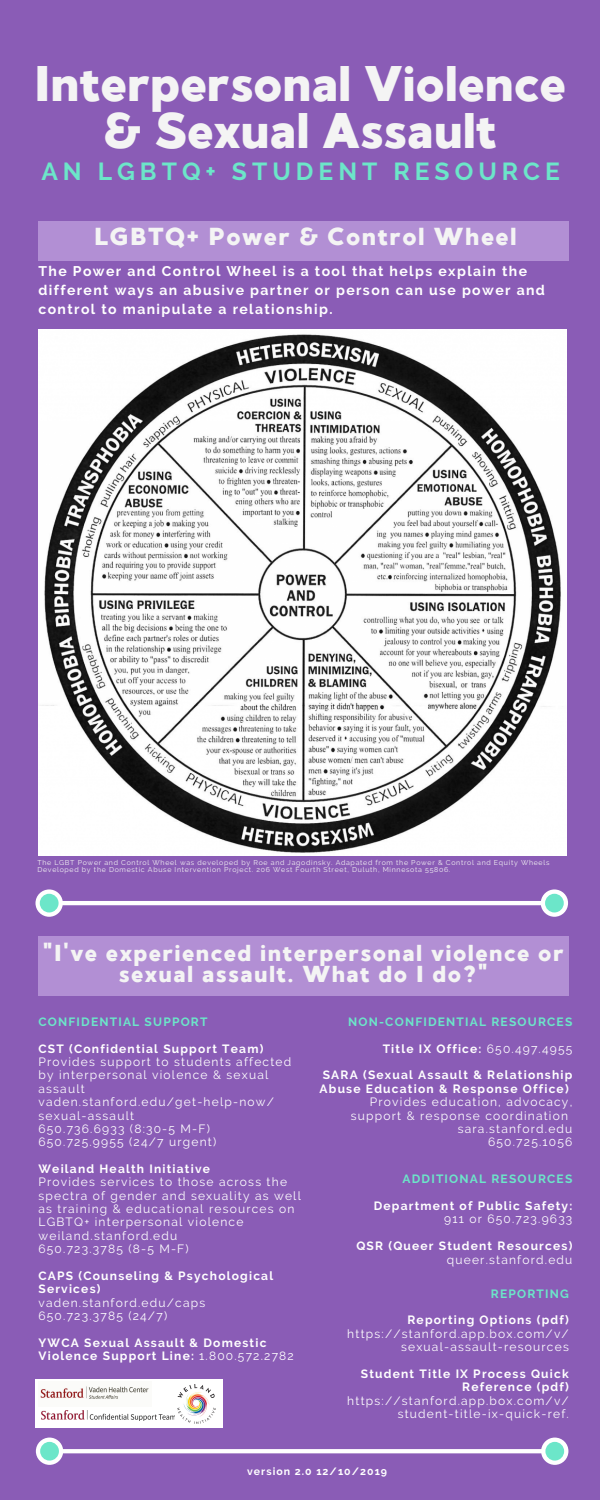
<style>
.page{position:relative;width:600px;height:1500px;background:#8a5cb6}
.page>*{position:absolute;margin:0;border:0;box-sizing:border-box;transform-origin:0 0}
.t1{font:49.8px/47.1px "MADE Good Time Grotesk";color:#f4f4f4;text-align:center}
.t2{font:700 24.6px "Raleway";letter-spacing:.205em;color:#6ce6c9}
.t3{font:24.5px "MADE Good Time Grotesk";letter-spacing:.06em;color:#f4f4f4}
.t4{font:23px/21.1px "MADE Good Time Grotesk";letter-spacing:.06em;color:#f4f4f4;text-align:center}
.t5{font:700 14px/19px "Raleway";letter-spacing:.1em;color:#fff}
.t6{font:12px/13.4px "Raleway";letter-spacing:.1em;color:#fff}
.t7{font:700 12px/13.4px "Raleway";letter-spacing:.1em;color:#fff}
.t8{font:700 12px "Raleway";letter-spacing:.1em;color:#6ce6c9}
.t9{font:700 10.5px "Raleway";letter-spacing:.1em;color:#fff}
.t10{font:7px/7.7px "Raleway";letter-spacing:.1em;color:#f4f4f4}
.s1{font-weight:400}
</style>
<div class="page">
<svg style="left:35px;top:889px;width:533px;height:28px"></svg>
<img style="left:38px;top:329px;width:528px;height:527px">
<div style="left:38px;top:221px;width:531px;height:40px;background:#b28fd4"></div>
<div style="left:38px;top:936px;width:531px;height:60px;background:#b28fd4"></div>
<div style="left:36px;top:1380px;width:187px;height:48px;background:#fff"></div>
<img style="left:40px;top:1386px;width:109px;height:13px">
<img style="left:177px;top:1385px;width:38px;height:39px">
<svg style="left:36px;top:1438px;width:533px;height:27px"></svg>
<img style="left:41px;top:1410px;width:134px;height:10px">
<h1 class="t1" style="left:34px;top:61px;width:533px">Interpersonal Violence &amp; Sexual Assault</h1>
<h2 class="t2" style="left:41px;top:157px;width:520px">AN LGBTQ+ STUDENT RESOURCE</h2>
<h3 class="t3" style="left:94px;top:221px;width:424px">LGBTQ+ Power &amp; Control Wheel</h3>
<p class="t5" style="left:38px;top:261px;width:508px">The Power and Control Wheel is a tool that helps explain the different ways an abusive partner or person can use power and control to manipulate a relationship.</p>
<p class="t10" style="left:37px;top:858px;width:514px">The LGBT Power and Control Wheel was developed by Roe and Jagodinsky. Adapated from the Power &amp; Control and Equity Wheels<br>Developed by the Domestic Abuse Intervention Project. 206 West Fourth Street, Duluth, Minnesota 55806.</p>
<h3 class="t4" style="left:43px;top:943px;width:522px">"I've experienced interpersonal violence or sexual assault. What do I do?"</h3>
<p class="t8" style="left:38px;top:1015px;width:171px">CONFIDENTIAL SUPPORT</p>
<p class="t7" style="left:38px;top:1042px;width:226px">CST (Confidential Support Team)</p>
<p class="t6" style="left:38px;top:1055px;width:254px">Provides support to students affected by interpersonal violence &amp; sexual assault vaden.stanford.edu/get-help-now/ sexual-assault<br>650.736.6933 (8:30-5 M-F)<br>650.725.9955 (24/7 urgent)</p>
<p class="t7" style="left:38px;top:1162px;width:173px">Weiland Health Initiative</p>
<p class="t6" style="left:38px;top:1175px;width:264px">Provides services to those across the spectra of gender and sexuality as well as training &amp; educational resources on<br>LGBTQ+ interpersonal violence weiland.stanford.edu<br>650.723.3785 (8-5 M-F)</p>
<p class="t7" style="left:38px;top:1269px;width:236px">CAPS (Counseling &amp; Psychological<br>Services)</p>
<p class="t6" style="left:38px;top:1296px;width:168px">vaden.stanford.edu/caps<br>650.723.3785 (24/7)</p>
<p class="t7" style="left:38px;top:1336px;width:257px">YWCA Sexual Assault &amp; Domestic<br>Violence Support Line: <span class="s1">1.800.572.2782</span></p>
<p class="t8" style="left:348px;top:1015px;width:226px">NON-CONFIDENTIAL RESOURCES</p>
<p class="t7" style="left:383px;top:1042px;width:191px">Title IX Office: <span class="s1">650.497.4955</span></p>
<p class="t7" style="left:320px;top:1068px;width:254px">SARA (Sexual Assault &amp; Relationship<br>Abuse Education &amp; Response Office)</p>
<p class="t6" style="left:370px;top:1095px;width:204px">Provides education, advocacy,</p>
<p class="t6" style="left:351px;top:1109px;width:219px">support &amp; response coordination</p>
<p class="t6" style="left:458px;top:1122px;width:116px">sara.stanford.edu</p>
<p class="t6" style="left:488px;top:1135px;width:86px">650.725.1056</p>
<p class="t8" style="left:403px;top:1172px;width:171px">ADDITIONAL RESOURCES</p>
<p class="t7" style="left:374px;top:1199px;width:200px">Department of Public Safety:</p>
<p class="t6" style="left:444px;top:1213px;width:130px">911 or 650.723.9633</p>
<p class="t7" style="left:356px;top:1239px;width:218px">QSR (Queer Student Resources)</p>
<p class="t6" style="left:447px;top:1253px;width:127px">queer.stanford.edu</p>
<p class="t8" style="left:491px;top:1286px;width:80px">REPORTING</p>
<p class="t7" style="left:407px;top:1314px;width:163px">Reporting Options (pdf)</p>
<p class="t6" style="left:347px;top:1327px;width:223px;text-align:right">https://stanford.app.box.com/v/ sexual-assault-resources</p>
<p class="t7" style="left:361px;top:1367px;width:209px;text-align:right">Student Title IX Process Quick<br>Reference (pdf)</p>
<p class="t6" style="left:347px;top:1394px;width:223px;text-align:right">https://stanford.app.box.com/v/ student-title-ix-quick-ref.</p>
<p class="t9" style="left:247px;top:1465px;width:142px">version 2.0 12/10/2019</p>
</div>
